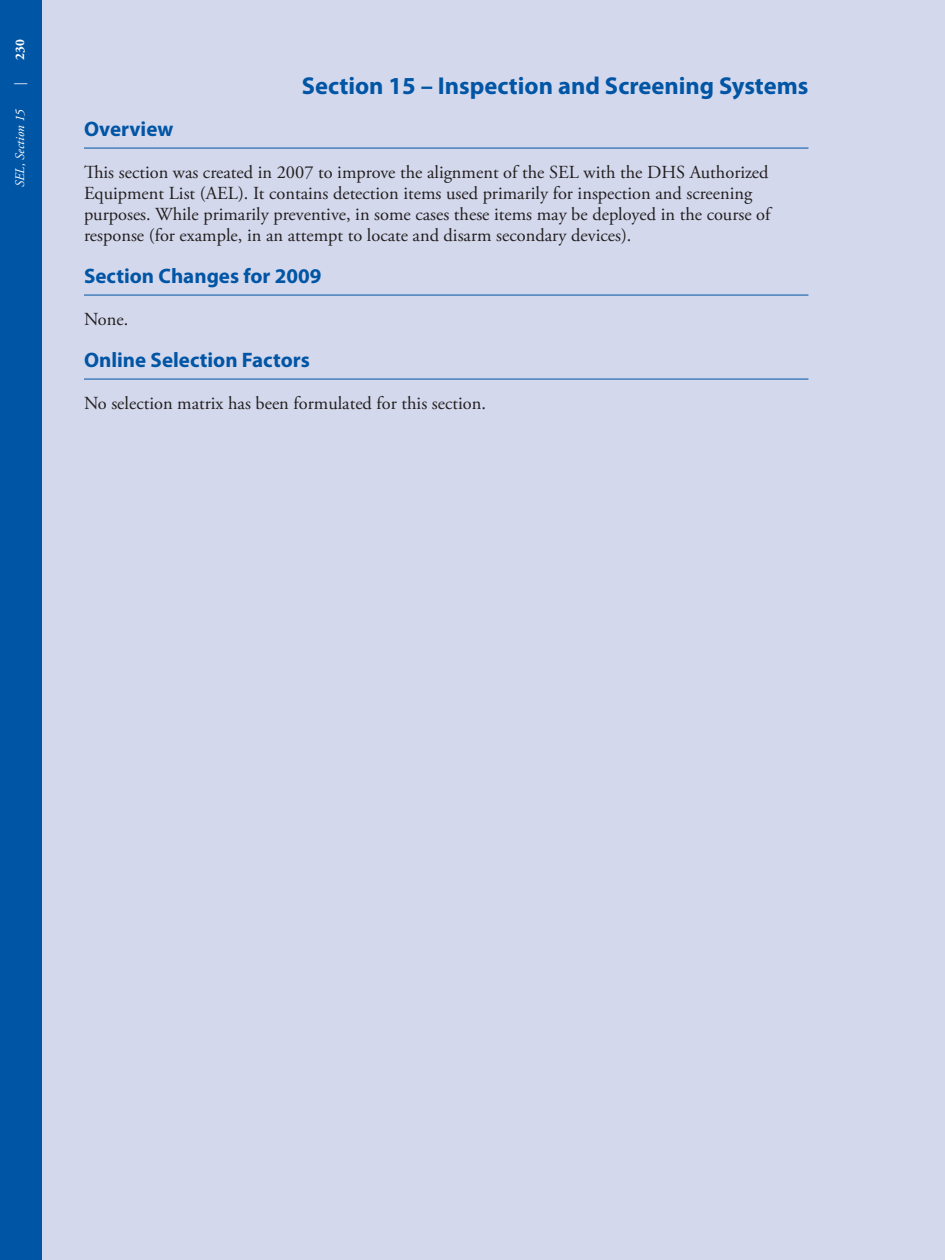
<style>
.page{position:relative;width:945px;height:1260px;background:#d3d8ec}
.page>*{position:absolute;margin:0;border:0;box-sizing:border-box;transform-origin:0 0}
.t1{font:700 24.5px "Myriad Pro";color:#0155a5}
.t2{font:700 21px "Myriad Pro";color:#0155a5}
.t3{font:18.38px/21px "Adobe Garamond Pro";color:#231f20}
.t4{font:italic 13.12px "Adobe Garamond Pro";color:#fff}
.t5{font:700 13.12px "Adobe Garamond Pro";color:#fff}
</style>
<div class="page">
<div style="left:0;top:0;width:42px;height:1260px;background:#0155a5"></div>
<hr style="left:84px;top:148px;width:724px;height:1px;background:#0155a5">
<hr style="left:84px;top:295px;width:724px;height:1px;background:#0155a5">
<hr style="left:84px;top:379px;width:724px;height:1px;background:#0155a5">
<p class="t5" style="left:12px;top:60px;width:22px;rotate:-90deg">230</p>
<p class="t4" style="left:12px;top:86px;width:5px;rotate:-90deg">|</p>
<p class="t4" style="left:12px;top:187px;width:80px;rotate:-90deg">SEL, Section 15</p>
<h1 class="t1" style="left:302px;top:72px;width:508px">Section 15 – Inspection and Screening Systems</h1>
<p class="t2" style="left:84px;top:117px;width:91px">Overview</p>
<p class="t3" style="left:84px;top:162px;width:688px">This section was created in 2007 to improve the alignment of the SEL with the DHS Authorized Equipment List (AEL). It contains detection items used primarily for inspection and screening purposes. While primarily preventive, in some cases these items may be deployed in the course of response (for example, in an attempt to locate and disarm secondary devices).</p>
<p class="t2" style="left:84px;top:264px;width:239px">Section Changes for 2009</p>
<p class="t3" style="left:84px;top:309px;width:46px">None.</p>
<p class="t2" style="left:84px;top:348px;width:227px">Online Selection Factors</p>
<p class="t3" style="left:84px;top:393px;width:404px">No selection matrix has been formulated for this section.</p>
</div>
